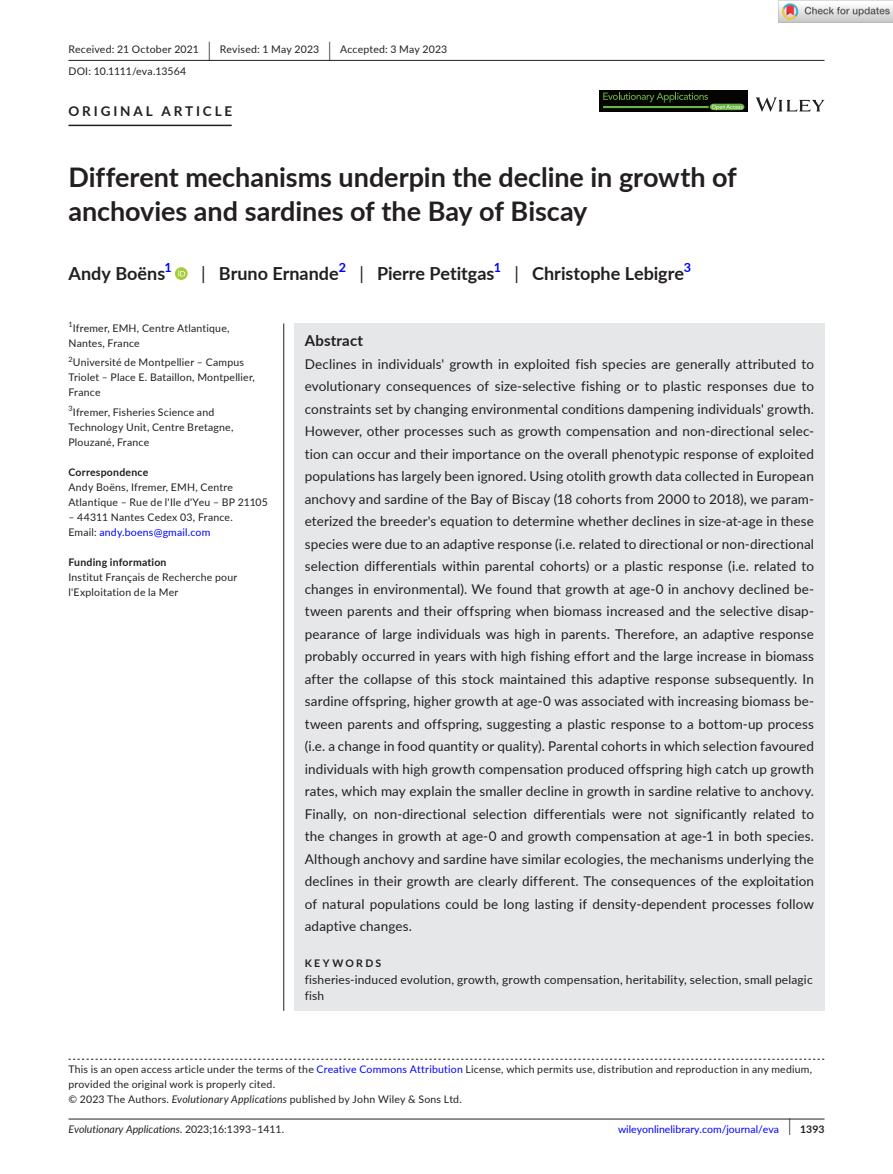
<style>
.page{position:relative;width:893px;height:1174px;background:#fff}
.page>*{position:absolute;margin:0;border:0;box-sizing:border-box;transform-origin:0 0}
.t1{font:700 27px/34.5px "Lato";color:#231f20}
.t2{font:700 18px "Lato";color:#231f20}
.t3{font:700 15px "Lato";letter-spacing:.015em;color:#231f20}
.t4{font:13.5px/22.5px "Lato";letter-spacing:.01em;color:#231f20;text-align:justify}
.t5{font:700 13.5px "Lato";letter-spacing:.215em;color:#231f20}
.t6{font:700 12.6px "Lato";color:#00f}
.t7{font:12px/16.5px "Lato";letter-spacing:.015em;color:#231f20}
.t8{font:10.5px/15px "Lato";letter-spacing:.02em;color:#231f20}
.t9{font:italic 10.5px "Lato";color:#231f20}
.t10{font:10.5px "Lato";color:#00f}
.t11{font:700 10.5px "Lato";letter-spacing:.02em;color:#231f20}
.t12{font:700 10.5px "Lato";letter-spacing:.22em;color:#231f20}
.t13{font:7.35px "Lato";color:#231f20}
.s1{font-size:19.65px}
.s2{font-weight:400}
.s3{color:#00f}
.s4{font-style:italic}
.s5{font-style:normal}
.s6{font-size:17.4px;color:#231f20}
.s7{font-weight:700;color:#231f20}
</style>
<div class="page">
<hr style="left:68px;top:1118px;width:756px;height:1px;background:#231f20">
<svg style="left:756px;top:97px;width:68px;height:15px"></svg>
<div style="left:599px;top:91px;width:149px;height:21px;background:#040503"></div>
<svg style="left:603px;top:92px;width:141px;height:18px"></svg>
<hr style="left:68px;top:60px;width:756px;height:1px;background:#231f20">
<hr style="left:68px;top:125px;width:164px;height:1px;background:#231f20">
<svg style="left:175px;top:267px;width:13px;height:13px"></svg>
<svg style="left:178px;top:269px;width:7px;height:7px"></svg>
<svg style="left:68px;top:1058px;width:756px;height:1px"></svg>
<div style="left:294px;top:323px;width:530px;height:687px;background:#e6e7e9"></div>
<hr style="left:283px;top:323px;width:1px;height:687px;background:#231f20">
<img style="left:779px;top:0;width:114px;height:23px">
<p class="t8" style="left:68px;top:38px;width:380px;line-height:21.8px">Received: 21 October 2021 <span class="s1">|</span> Revised: 1 May 2023 <span class="s1">|</span> Accepted: 3 May 2023<br>DOI: 10.1111/eva.13564</p>
<p class="t5" style="left:68px;top:101px;width:165px">ORIGINAL ARTICLE</p>
<h1 class="t1" style="left:68px;top:159px;width:670px">Different mechanisms underpin the decline in growth of anchovies and sardines of the Bay of Biscay</h1>
<h2 class="t2" style="left:68px;top:260px;width:98px">Andy Boëns</h2>
<p class="t6" style="left:165px;top:258px;width:9px">1</p>
<h2 class="t2" style="left:201px;top:260px;width:139px"><span class="s2">|</span> Bruno Ernande</h2>
<p class="t6" style="left:339px;top:258px;width:9px">2</p>
<h2 class="t2" style="left:359px;top:260px;width:136px"><span class="s2">|</span> Pierre Petitgas</h2>
<p class="t6" style="left:494px;top:258px;width:9px">1</p>
<h2 class="t2" style="left:515px;top:260px;width:171px"><span class="s2">|</span> Christophe Lebigre</h2>
<p class="t6" style="left:684px;top:258px;width:9px">3</p>
<p class="t13" style="left:68px;top:319px;width:6px">1</p>
<p class="t8" style="left:68px;top:320px;width:163px;text-indent:4px">Ifremer, EMH, Centre Atlantique,<br>Nantes, France</p>
<p class="t13" style="left:68px;top:354px;width:6px">2</p>
<p class="t8" style="left:68px;top:355px;width:188px;text-indent:4px">Université de Montpellier – Campus<br>Triolet – Place E. Bataillon, Montpellier,<br>France</p>
<p class="t8" style="left:68px;top:404px;width:166px"><sup>3</sup>Ifremer, Fisheries Science and<br>Technology Unit, Centre Bretagne,<br>Plouzané, France</p>
<p class="t11" style="left:68px;top:464px;width:81px">Correspondence</p>
<p class="t8" style="left:68px;top:479px;width:201px">Andy Boëns, Ifremer, EMH, Centre<br>Atlantique – Rue de l'Ile d'Yeu – BP 21105</p>
<p class="t8" style="left:68px;top:509px;width:166px">– 44311 Nantes Cedex 03, France.<br>Email: <span class="s3">andy.boens@gmail.com</span></p>
<p class="t11" style="left:68px;top:554px;width:100px">Funding information</p>
<p class="t8" style="left:68px;top:569px;width:170px">Institut Français de Recherche pour l'Exploitation de la Mer</p>
<p class="t3" style="left:305px;top:329px;width:60px">Abstract</p>
<p class="t4" style="left:305px;top:352px;width:511px">Declines in individuals' growth in exploited fish species are generally attributed to evolutionary consequences of size-selective fishing or to plastic responses due to constraints set by changing environmental conditions dampening individuals' growth.<br>However, other processes such as growth compensation and non-directional selec&shy;tion can occur and their importance on the overall phenotypic response of exploited populations has largely been ignored. Using otolith growth data collected in European anchovy and sardine of the Bay of Biscay (18 cohorts from 2000 to 2018), we param&shy;eterized the breeder's equation to determine whether declines in size-at-age in these species were due to an adaptive response (i.e. related to directional or non-directional selection differentials within parental cohorts) or a plastic response (i.e. related to changes in environmental). We found that growth at age-0 in anchovy declined be&shy;tween parents and their offspring when biomass increased and the selective disap&shy;pearance of large individuals was high in parents. Therefore, an adaptive response probably occurred in years with high fishing effort and the large increase in biomass after the collapse of this stock maintained this adaptive response subsequently. In sardine offspring, higher growth at age-0 was associated with increasing biomass be&shy;tween parents and offspring, suggesting a plastic response to a bottom-up process (i.e. a change in food quantity or quality). Parental cohorts in which selection favoured individuals with high growth compensation produced offspring high catch up growth rates, which may explain the smaller decline in growth in sardine relative to anchovy.<br>Finally, on non-directional selection differentials were not significantly related to the changes in growth at age-0 and growth compensation at age-1 in both species.<br>Although anchovy and sardine have similar ecologies, the mechanisms underlying the declines in their growth are clearly different. The consequences of the exploitation of natural populations could be long lasting if density-dependent processes follow adaptive changes.</p>
<p class="t12" style="left:305px;top:955px;width:78px">KEYWORDS</p>
<p class="t7" style="left:305px;top:970px;width:509px">fisheries-induced evolution, growth, growth compensation, heritability, selection, small pelagic fish</p>
<p class="t8" style="left:68px;top:1061px;width:745px">This is an open access article under the terms of the <span class="s3">Creative Commons Attribution</span> License, which permits use, distribution and reproduction in any medium, provided the original work is properly cited.<br>© 2023 The Authors. <span class="s4">Evolutionary Applications</span> published by John Wiley &amp; Sons Ltd.</p>
<p class="t9" style="left:68px;top:1121px;width:217px">Evolutionary Applications. <span class="s5">2023;16:1393–1411.</span></p>
<p class="t10" style="left:618px;top:1121px;width:208px">wileyonlinelibrary.com/journal/eva <span class="s6">|</span> <span class="s7">1393</span></p>
</div>
